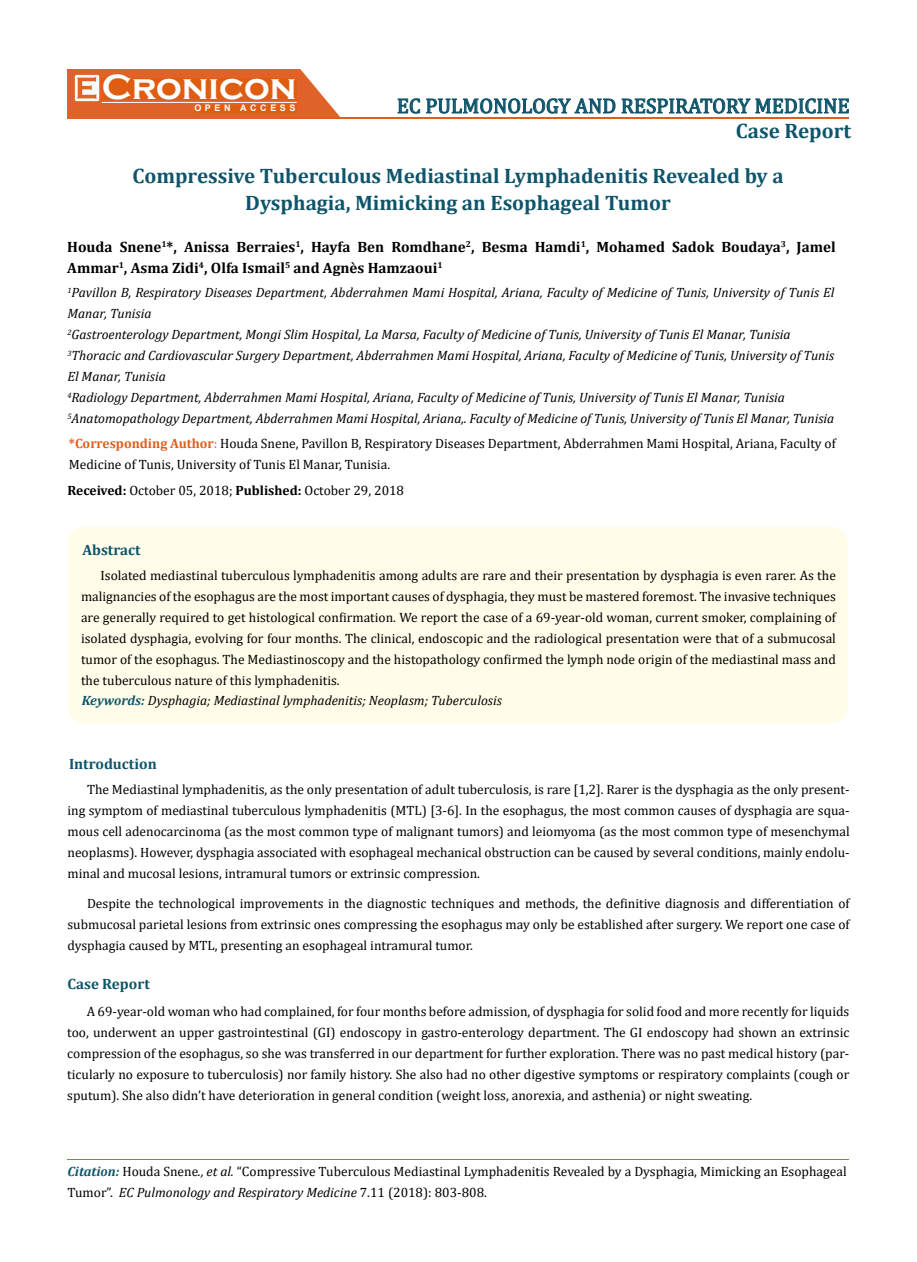
<style>
.page{position:relative;width:917px;height:1262px;background:#fff}
.page>*{position:absolute;margin:0;border:0;box-sizing:border-box;transform-origin:0 0}
.t1{font:700 36px "Copperplate Gothic";color:#fff}
.t2{font:700 21px/44.7px "Cambria";color:#0e546a}
.t3{font:21px "Cambria";color:#0e546a}
.t4{font:700 15px/21px "Cambria";color:#000}
.t5{font:700 15px "Cambria";color:#0e546a}
.t6{font:13.5px/21px "Cambria";color:#000;text-align:justify}
.t7{font:italic 13.5px/21px "Cambria";color:#000}
.t8{font:700 9px "Arial";letter-spacing:.4em;color:#fff}
.s1{font-weight:700;color:#e05d1a}
.s2{color:#e05d1a}
.s3{font-weight:700}
.s4{font-weight:700;color:#0e546a}
.s5{font-weight:700;font-style:italic;color:#0e546a}
.s6{font-style:italic}
</style>
<div class="page">
<div style="left:67px;top:70px;width:290px;height:49px;background:#e06228"></div>
<svg style="left:300px;top:69px;width:90px;height:49px"></svg>
<img style="left:75px;top:75px;width:24px;height:26px">
<div style="left:102px;top:79px;width:195px;height:21px;background:#df5d11"></div>
<div style="left:194px;top:105px;width:103px;height:7px;background:#df5d11"></div>
<svg style="left:397px;top:98px;width:23px;height:16px"></svg>
<svg style="left:426px;top:98px;width:189px;height:16px"></svg>
<svg style="left:621px;top:98px;width:228px;height:16px"></svg>
<hr style="left:102px;top:102px;width:194px;height:1px;background:#fff">
<hr style="left:279px;top:118px;width:569px;height:1px;background:#e05d1a">
<hr style="left:67px;top:1159px;width:782px;height:1px;background:#e05d1a">
<div style="left:67px;top:526px;width:781px;height:197px;background:#fffde9;border-radius:18px"></div>
<h1 class="t1" style="left:102px;top:68px;width:196px">Cronicon</h1>
<p class="t8" style="left:194px;top:102px;width:103px">OPEN ACCESS</p>
<h2 class="t3" style="left:397px;top:93px;width:454px">EC PULMONOLOGY AND RESPIRATORY MEDICINE</h2>
<h2 class="t2" style="left:132px;top:108px;width:720px;text-indent:603px">Case Report<br>Compressive Tuberculous Mediastinal Lymphadenitis Revealed by a</h2>
<h2 class="t2" style="left:245px;top:179px;width:427px">Dysphagia, Mimicking an Esophageal Tumor</h2>
<p class="t4" style="left:67px;top:235px;width:769px">Houda Snene<sup>1</sup>*, Anissa Berraies<sup>1</sup>, Hayfa Ben Romdhane<sup>2</sup>, Besma Hamdi<sup>1</sup>, Mohamed Sadok Boudaya<sup>3</sup>, Jamel<br>Ammar<sup>1</sup>, Asma Zidi<sup>4</sup>, Olfa Ismail<sup>5</sup> and Agnès Hamzaoui<sup>1</sup></p>
<p class="t7" style="left:67px;top:281px;width:768px"><sup>1</sup>Pavillon B, Respiratory Diseases Department, Abderrahmen Mami Hospital, Ariana, Faculty of Medicine of Tunis, University of Tunis El Manar, Tunisia<br><sup>2</sup>Gastroenterology Department, Mongi Slim Hospital, La Marsa, Faculty of Medicine of Tunis, University of Tunis El Manar, Tunisia <sup>3</sup>Thoracic and Cardiovascular Surgery Department, Abderrahmen Mami Hospital, Ariana, Faculty of Medicine of Tunis, University of Tunis El Manar, Tunisia<br><sup>4</sup>Radiology Department, Abderrahmen Mami Hospital, Ariana, Faculty of Medicine of Tunis, University of Tunis El Manar, Tunisia <sup>5</sup>Anatomopathology Department, Abderrahmen Mami Hospital, Ariana,. Faculty of Medicine of Tunis, University of Tunis El Manar, Tunisia</p>
<p class="t6" style="left:69px;top:433px;width:768px"><span class="s1">*Corresponding Author</span><span class="s2">:</span> Houda Snene, Pavillon B, Respiratory Diseases Department, Abderrahmen Mami Hospital, Ariana, Faculty of<br>Medicine of Tunis, University of Tunis El Manar, Tunisia.</p>
<p class="t6" style="left:67px;top:479px;width:338px"><span class="s3">Received:</span> October 05, 2018; <span class="s3">Published:</span> October 29, 2018</p>
<p class="t5" style="left:83px;top:539px;width:60px">Abstract</p>
<p class="t6" style="left:81px;top:565px;width:756px;text-indent:19px">Isolated mediastinal tuberculous lymphadenitis among adults are rare and their presentation by dysphagia is even rarer. As the malignancies of the esophagus are the most important causes of dysphagia, they must be mastered foremost. The invasive techniques are generally required to get histological confirmation. We report the case of a 69-year-old woman, current smoker, complaining of isolated dysphagia, evolving for four months. The clinical, endoscopic and the radiological presentation were that of a submucosal tumor of the esophagus. The Mediastinoscopy and the histopathology confirmed the lymph node origin of the mediastinal mass and the tuberculous nature of this lymphadenitis.</p>
<p class="t7" style="left:82px;top:689px;width:421px"><span class="s4">Keywords:</span> Dysphagia; Mediastinal lymphadenitis; Neoplasm; Tuberculosis</p>
<p class="t5" style="left:69px;top:753px;width:89px">Introduction</p>
<p class="t6" style="left:67px;top:779px;width:783px;text-indent:19px">The Mediastinal lymphadenitis, as the only presentation of adult tuberculosis, is rare [1,2]. Rarer is the dysphagia as the only present&shy;ing symptom of mediastinal tuberculous lymphadenitis (MTL) [3-6]. In the esophagus, the most common causes of dysphagia are squa&shy;mous cell adenocarcinoma (as the most common type of malignant tumors) and leiomyoma (as the most common type of mesenchymal neoplasms). However, dysphagia associated with esophageal mechanical obstruction can be caused by several conditions, mainly endolu&shy;minal and mucosal lesions, intramural tumors or extrinsic compression.</p>
<p class="t6" style="left:67px;top:892px;width:783px;text-indent:19px">Despite the technological improvements in the diagnostic techniques and methods, the definitive diagnosis and differentiation of submucosal parietal lesions from extrinsic ones compressing the esophagus may only be established after surgery. We report one case of dysphagia caused by MTL, presenting an esophageal intramural tumor.</p>
<p class="t5" style="left:67px;top:973px;width:84px">Case Report</p>
<p class="t6" style="left:67px;top:1001px;width:783px;text-indent:19px">A 69-year-old woman who had complained, for four months before admission, of dysphagia for solid food and more recently for liquids too, underwent an upper gastrointestinal (GI) endoscopy in gastro-enterology department. The GI endoscopy had shown an extrinsic compression of the esophagus, so she was transferred in our department for further exploration. There was no past medical history (par&shy;ticularly no exposure to tuberculosis) nor family history. She also had no other digestive symptoms or respiratory complaints (cough or sputum). She also didn’t have deterioration in general condition (weight loss, anorexia, and asthenia) or night sweating.</p>
<p class="t6" style="left:67px;top:1160px;width:780px"><span class="s5">Citation:</span> Houda Snene<span class="s6">., et al.</span> “Compressive Tuberculous Mediastinal Lymphadenitis Revealed by a Dysphagia, Mimicking an Esophageal<br>Tumor”. <span class="s6">EC Pulmonology and Respiratory Medicine</span> 7.11 (2018): 803-808.</p>
</div>
